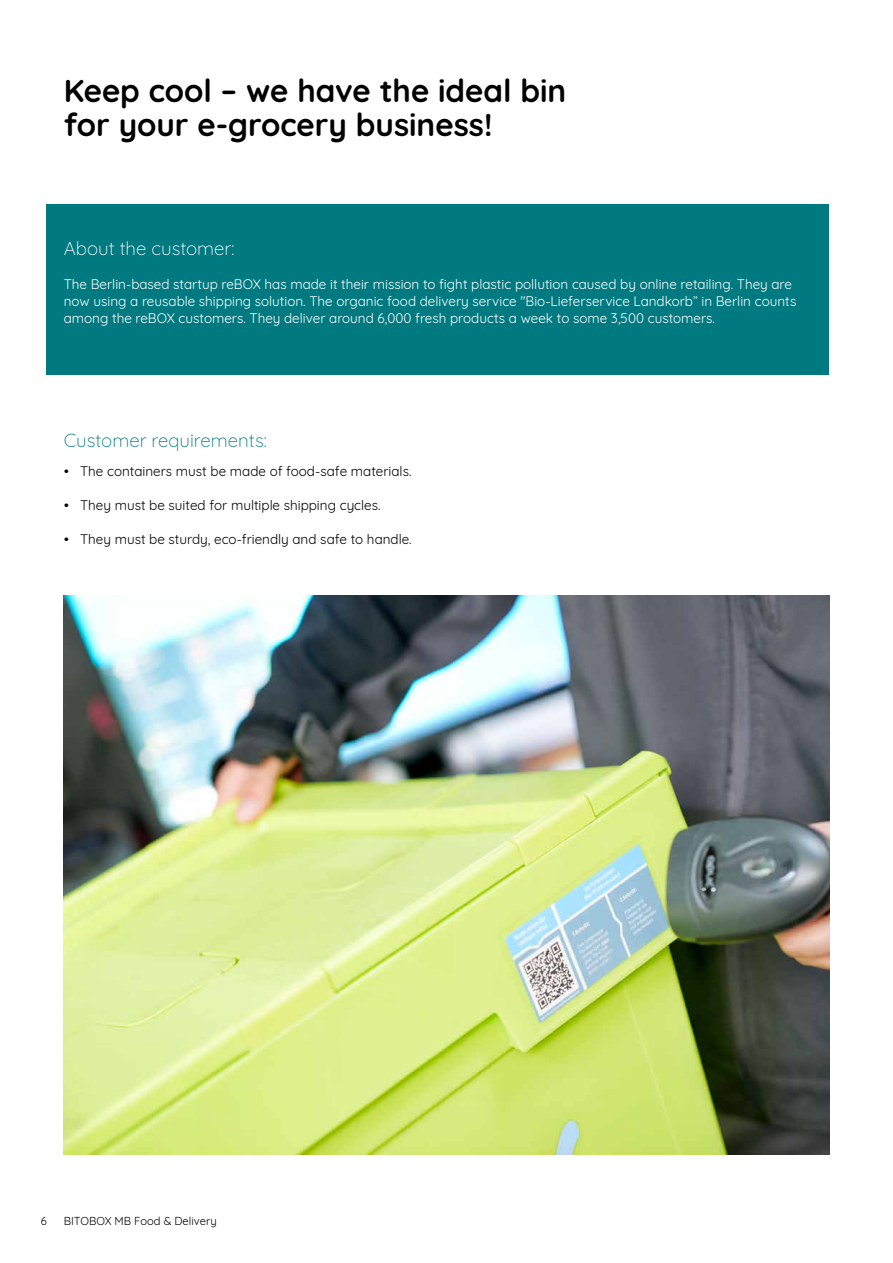
<style>
.page{position:relative;width:893px;height:1263px;background:#fff}
.page>*{position:absolute;margin:0;border:0;box-sizing:border-box;transform-origin:0 0}
.t1{font:700 31.5px/34px "Quicksand";color:#000}
.t2{font:300 18.75px "Quicksand";color:#007a80}
.t3{font:300 18.75px "Quicksand";color:#fff}
.t4{font:13.5px/17px "Quicksand";color:#fff}
.t5{font:13.5px "Quicksand";color:#000}
.t6{font:500 13.5px "Quicksand";color:#000}
.t7{font:11.25px "Quicksand";color:#000}
</style>
<div class="page">
<img style="left:63px;top:595px;width:767px;height:559px">
<div style="left:47px;top:204px;width:782px;height:170px;background:#007a80"></div>
<hr style="left:892px;top:478px;width:1px;height:679px;background:#c6c6c6">
<h1 class="t1" style="left:64px;top:71px;width:504px">Keep cool – we have the ideal bin for your e-grocery business!</h1>
<h2 class="t3" style="left:64px;top:234px;width:172px">About the customer:</h2>
<p class="t4" style="left:64px;top:274px;width:734px">The Berlin-based startup reBOX has made it their mission to fight plastic pollution caused by online retailing. They are now using a reusable shipping solution. The organic food delivery service "Bio-Lieferservice Landkorb” in Berlin counts among the reBOX customers. They deliver around 6,000 fresh products a week to some 3,500 customers.</p>
<h2 class="t2" style="left:64px;top:426px;width:204px">Customer requirements:</h2>
<p class="t5" style="left:80px;top:461px;width:333px">The containers must be made of food-safe materials.</p>
<p class="t5" style="left:80px;top:495px;width:302px">They must be suited for multiple shipping cycles.</p>
<p class="t5" style="left:80px;top:529px;width:333px">They must be sturdy, eco-friendly and safe to handle.</p>
<p class="t6" style="left:64px;top:461px;width:6px">•</p>
<p class="t6" style="left:64px;top:495px;width:6px">•</p>
<p class="t6" style="left:64px;top:529px;width:6px">•</p>
<p class="t7" style="left:41px;top:1212px;width:8px">6</p>
<p class="t7" style="left:64px;top:1212px;width:154px">BITOBOX MB Food &amp; Delivery</p>
</div>
